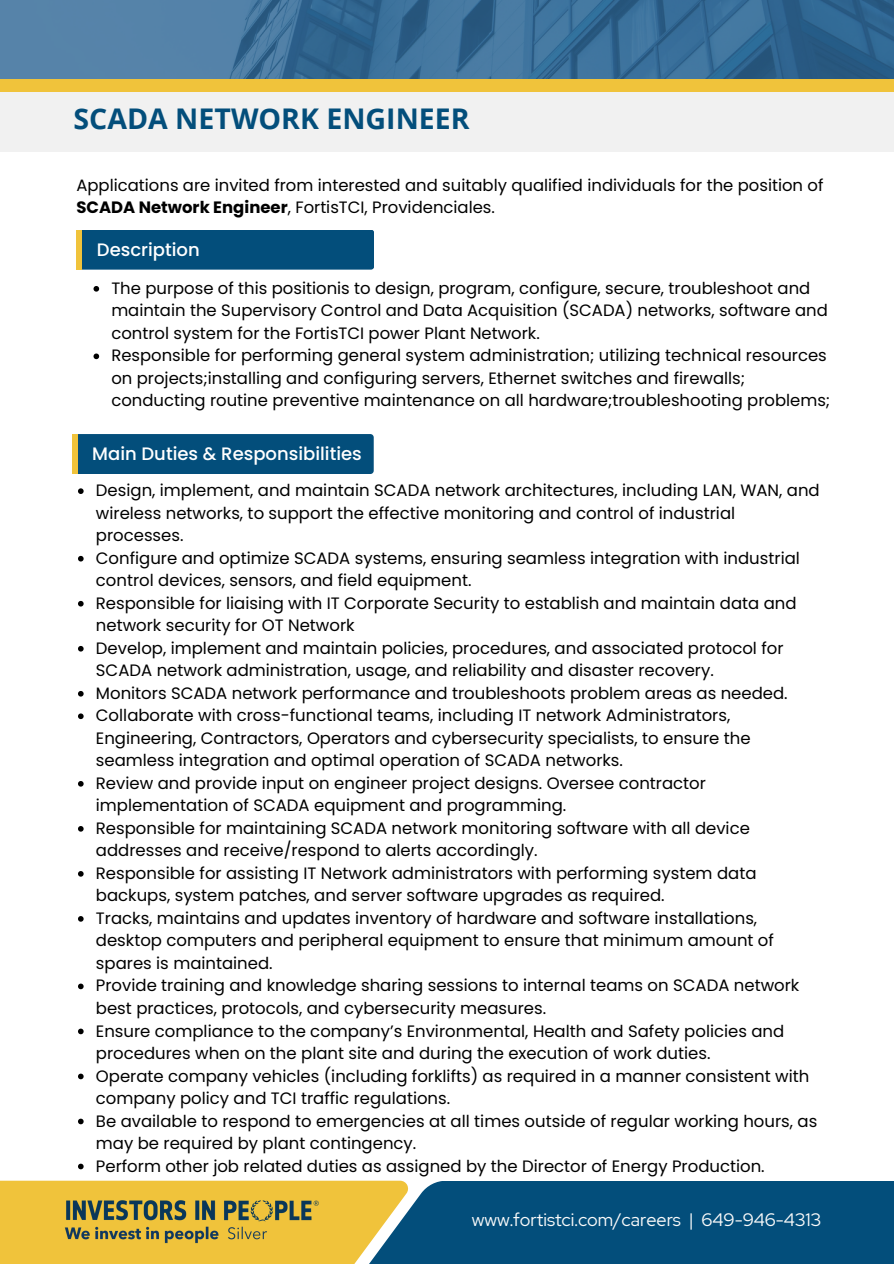
<style>
.page{position:relative;width:894px;height:1264px;background:#fff}
.page>*{position:absolute;margin:0;border:0;box-sizing:border-box;transform-origin:0 0}
.t1{font:700 28.5px "Open Sans";color:#034e7b}
.t2{font:18px "Red Hat Display";color:#fafafa}
.t3{font:500 18px "Poppins";color:#fff}
.t4{font:16.5px/22.5px "Poppins";color:#000}
.s1{font-weight:700}
</style>
<div class="page">
<div style="left:0;top:57px;width:893px;height:95px;background:#f1f1f1"></div>
<svg style="left:93px;top:286px;width:6px;height:5px"></svg>
<svg style="left:93px;top:353px;width:6px;height:6px"></svg>
<svg style="left:0;top:0;width:893px;height:80px;background:#417298"></svg>
<div style="left:0;top:80px;width:893px;height:12px;background:#f0c33b"></div>
<svg style="left:78px;top:488px;width:6px;height:6px"></svg>
<svg style="left:78px;top:556px;width:6px;height:5px"></svg>
<svg style="left:78px;top:601px;width:6px;height:5px"></svg>
<svg style="left:78px;top:646px;width:6px;height:5px"></svg>
<svg style="left:78px;top:691px;width:6px;height:5px"></svg>
<svg style="left:78px;top:713px;width:6px;height:6px"></svg>
<svg style="left:78px;top:781px;width:6px;height:5px"></svg>
<svg style="left:78px;top:826px;width:6px;height:5px"></svg>
<svg style="left:78px;top:871px;width:6px;height:5px"></svg>
<svg style="left:78px;top:916px;width:6px;height:5px"></svg>
<svg style="left:78px;top:983px;width:6px;height:6px"></svg>
<svg style="left:78px;top:1028px;width:6px;height:6px"></svg>
<svg style="left:78px;top:1073px;width:6px;height:6px"></svg>
<svg style="left:78px;top:1118px;width:6px;height:6px"></svg>
<svg style="left:78px;top:1163px;width:6px;height:6px"></svg>
<div style="left:0;top:1180px;width:408px;height:83px;background:#f0c33b"></div>
<div style="left:319px;top:1180px;width:574px;height:83px;background:#034e7b"></div>
<img style="left:64px;top:1194px;width:311px;height:52px">
<div style="left:76px;top:230px;width:298px;height:39px;background:#034e7b;border-radius:3px"></div>
<div style="left:76px;top:230px;width:6px;height:39px;background:#f0c33b"></div>
<div style="left:72px;top:434px;width:301px;height:40px;background:#034e7b;border-radius:3px"></div>
<div style="left:72px;top:434px;width:6px;height:40px;background:#f0c33b"></div>
<p class="t1" style="left:74px;top:98px;width:397px">SCADA NETWORK ENGINEER</p>
<p class="t4" style="left:76px;top:174px;width:748px">Applications are invited from interested and suitably qualified individuals for the position of<br><span class="s1">SCADA Network Engineer</span>, FortisTCI, Providenciales.</p>
<p class="t3" style="left:97px;top:237px;width:104px">Description</p>
<p class="t4" style="left:111px;top:277px;width:717px">The purpose of this positionis to design, program, configure, secure, troubleshoot and maintain the Supervisory Control and Data Acquisition (SCADA) networks, software and control system for the FortisTCI power Plant Network.</p>
<h1 class="t4" style="left:111px;top:344px;width:720px">Responsible for performing general system administration; utilizing technical resources on projects;installing and configuring servers, Ethernet switches and firewalls; conducting routine preventive maintenance on all hardware;troubleshooting problems;</h1>
<p class="t3" style="left:92px;top:441px;width:271px">Main Duties &amp; Responsibilities</p>
<p class="t4" style="left:96px;top:479px;width:725px">Design, implement, and maintain SCADA network architectures, including LAN, WAN, and wireless networks, to support the effective monitoring and control of industrial processes.</p>
<h2 class="t4" style="left:96px;top:546px;width:705px">Configure and optimize SCADA systems, ensuring seamless integration with industrial control devices, sensors, and field equipment.</h2>
<p class="t4" style="left:96px;top:591px;width:702px">Responsible for liaising with IT Corporate Security to establish and maintain data and network security for OT Network</p>
<p class="t4" style="left:96px;top:636px;width:689px">Develop, implement and maintain policies, procedures, and associated protocol for<br>SCADA network administration, usage, and reliability and disaster recovery.</p>
<p class="t4" style="left:96px;top:681px;width:693px">Monitors SCADA network performance and troubleshoots problem areas as needed.</p>
<p class="t4" style="left:96px;top:704px;width:656px">Collaborate with cross-functional teams, including IT network Administrators,<br>Engineering, Contractors, Operators and cybersecurity specialists, to ensure the seamless integration and optimal operation of SCADA networks.</p>
<p class="t4" style="left:96px;top:771px;width:611px">Review and provide input on engineer project designs. Oversee contractor implementation of SCADA equipment and programming.</p>
<p class="t4" style="left:96px;top:816px;width:655px">Responsible for maintaining SCADA network monitoring software with all device addresses and receive/respond to alerts accordingly.</p>
<p class="t4" style="left:96px;top:861px;width:662px">Responsible for assisting IT Network administrators with performing system data backups, system patches, and server software upgrades as required.</p>
<p class="t4" style="left:96px;top:906px;width:679px">Tracks, maintains and updates inventory of hardware and software installations, desktop computers and peripheral equipment to ensure that minimum amount of spares is maintained.</p>
<p class="t4" style="left:96px;top:974px;width:704px">Provide training and knowledge sharing sessions to internal teams on SCADA network best practices, protocols, and cybersecurity measures.</p>
<p class="t4" style="left:96px;top:1019px;width:689px">Ensure compliance to the company’s Environmental, Health and Safety policies and procedures when on the plant site and during the execution of work duties.</p>
<p class="t4" style="left:96px;top:1064px;width:714px">Operate company vehicles (including forklifts) as required in a manner consistent with company policy and TCI traffic regulations.</p>
<p class="t4" style="left:96px;top:1109px;width:722px">Be available to respond to emergencies at all times outside of regular working hours, as may be required by plant contingency.</p>
<p class="t4" style="left:96px;top:1154px;width:670px">Perform other job related duties as assigned by the Director of Energy Production.</p>
<p class="t2" style="left:471px;top:1207px;width:351px">www.fortistci.com/careers | 649-946-4313</p>
</div>
